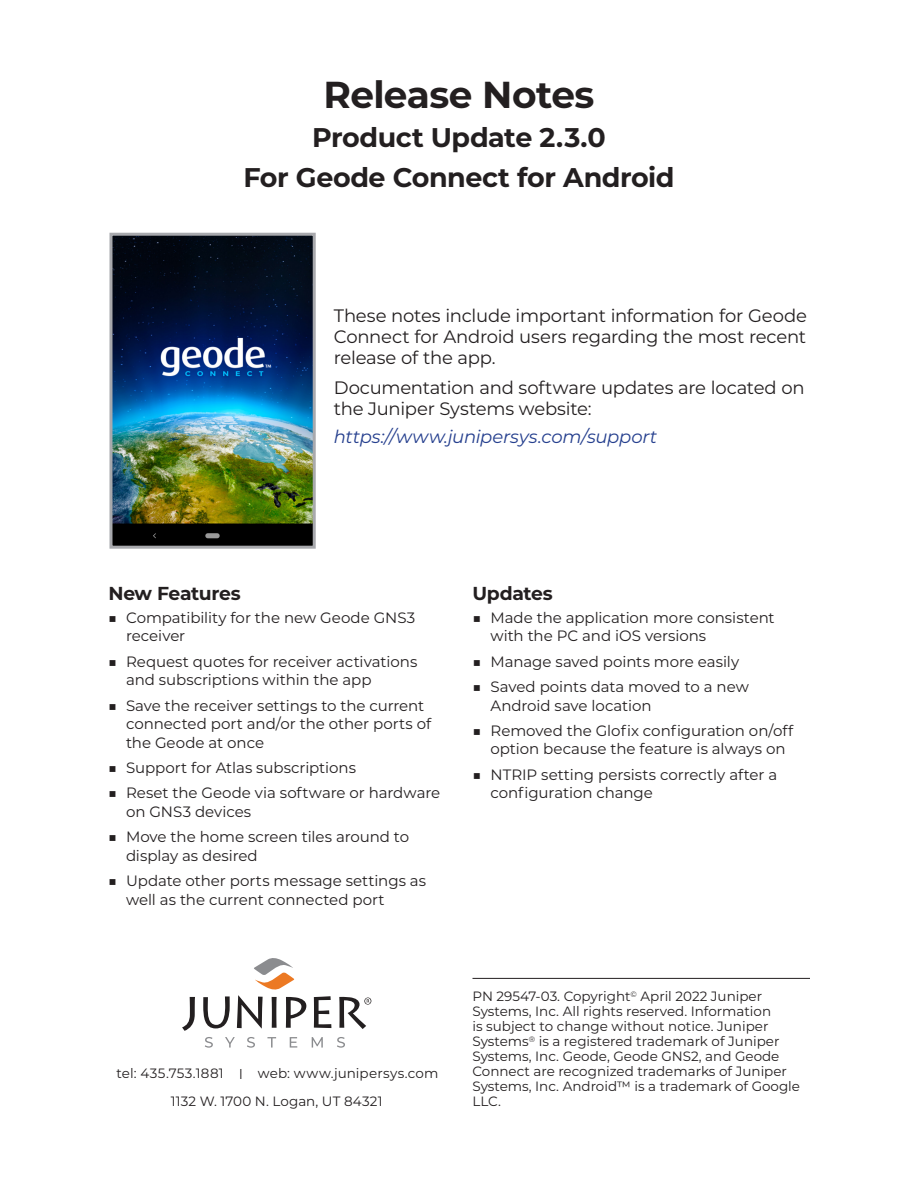
<style>
.page{position:relative;width:918px;height:1188px;background:#fff}
.page>*{position:absolute;margin:0;border:0;box-sizing:border-box;transform-origin:0 0}
.Heading__Main{font:700 37.5px "Montserrat";letter-spacing:-.015em;color:#231f20}
.Subheading_1{font:700 27px "Montserrat";letter-spacing:-.015em;color:#231f20}
.Subheading_2{font:700 18.75px "Montserrat";letter-spacing:-.02em;color:#231f20}
.Text__large{font:18px/21px "Montserrat";letter-spacing:-.015em;color:#231f20;text-align:justify}
.Text__large-2{font:italic 18px "Montserrat";letter-spacing:-.015em;color:#253f8e}
.t1{font:15px/18.8px "Montserrat";letter-spacing:-.005em;color:#231f20}
.Copyright_text{font:13.5px/15px "Montserrat";color:#231f20}
</style>
<div class="page">
<svg style="left:182px;top:997px;width:13px;height:34px"></svg>
<svg style="left:203px;top:996px;width:27px;height:32px"></svg>
<svg style="left:237px;top:958px;width:69px;height:70px"></svg>
<svg style="left:314px;top:996px;width:17px;height:32px"></svg>
<svg style="left:339px;top:997px;width:32px;height:32px"></svg>
<svg style="left:205px;top:1037px;width:8px;height:11px"></svg>
<svg style="left:225px;top:1037px;width:10px;height:11px"></svg>
<svg style="left:247px;top:1037px;width:8px;height:11px"></svg>
<svg style="left:267px;top:1037px;width:9px;height:11px"></svg>
<svg style="left:290px;top:1037px;width:7px;height:11px"></svg>
<svg style="left:312px;top:1037px;width:11px;height:11px"></svg>
<svg style="left:337px;top:1037px;width:8px;height:11px"></svg>
<img style="left:114px;top:237px;width:198px;height:308px">
<div style="left:110px;top:233px;width:206px;height:316px;border:3px solid #a8a9ad"></div>
<hr style="left:472px;top:978px;width:338px;height:1px;background:#231f20">
<p class="Heading__Main" style="left:324px;top:68px;width:272px">Release Notes</p>
<p class="Subheading_1" style="left:312px;top:118px;width:295px">Product Update 2.3.0</p>
<p class="Subheading_1" style="left:243px;top:158px;width:433px">For Geode Connect for Android</p>
<p class="Text__large" style="left:334px;top:304px;width:475px">These notes include important information for Geode Connect for Android users regarding the most recent release of the app.</p>
<p class="Text__large" style="left:334px;top:376px;width:473px">Documentation and software updates are located on the Juniper Systems website:</p>
<p class="Text__large-2" style="left:334px;top:424px;width:325px">https://www.junipersys.com/support</p>
<p class="Subheading_2" style="left:108px;top:580px;width:134px">New Features</p>
<p class="Subheading_2" style="left:472px;top:580px;width:82px">Updates</p>
<p class="t1" style="left:126px;top:607px;width:291px;text-indent:-18px">■ Compatibility for the new Geode GNS3 receiver</p>
<p class="t1" style="left:126px;top:651px;width:293px;text-indent:-18px">■ Request quotes for receiver activations and subscriptions within the app</p>
<p class="t1" style="left:126px;top:695px;width:307px;text-indent:-18px">■ Save the receiver settings to the current connected port and/or the other ports of the Geode at once</p>
<p class="t1" style="left:108px;top:758px;width:250px">■ Support for Atlas subscriptions</p>
<p class="t1" style="left:126px;top:783px;width:316px;text-indent:-18px">■ Reset the Geode via software or hardware on GNS3 devices</p>
<p class="t1" style="left:126px;top:827px;width:285px;text-indent:-18px">■ Move the home screen tiles around to display as desired</p>
<p class="t1" style="left:126px;top:871px;width:302px;text-indent:-18px">■ Update other ports message settings as well as the current connected port</p>
<p class="Copyright_text" style="left:116px;top:1065px;width:324px">tel: 435.753.1881 l web: www.junipersys.com</p>
<p class="Copyright_text" style="left:171px;top:1094px;width:213px">1132 W. 1700 N. Logan, UT 84321</p>
<p class="t1" style="left:490px;top:607px;width:286px;text-indent:-18px">■ Made the application more consistent with the PC and iOS versions</p>
<p class="t1" style="left:472px;top:651px;width:268px">■ Manage saved points more easily</p>
<p class="t1" style="left:490px;top:677px;width:260px;text-indent:-18px">■ Saved points data moved to a new<br>Android save location</p>
<p class="t1" style="left:490px;top:721px;width:304px;text-indent:-18px">■ Removed the Glofix configuration on/off option because the feature is always on</p>
<p class="t1" style="left:490px;top:765px;width:288px;text-indent:-18px">■ NTRIP setting persists correctly after a configuration change</p>
<p class="Copyright_text" style="left:472px;top:989px;width:329px">PN 29547-03. Copyright<sup>©</sup> April 2022 Juniper Systems, Inc. All rights reserved. Information<br>is subject to change without notice. Juniper Systems<sup>®</sup> is a registered trademark of Juniper Systems, Inc. Geode, Geode GNS2, and Geode Connect are recognized trademarks of Juniper Systems, Inc. Android™ is a trademark of Google LLC.</p>
</div>
